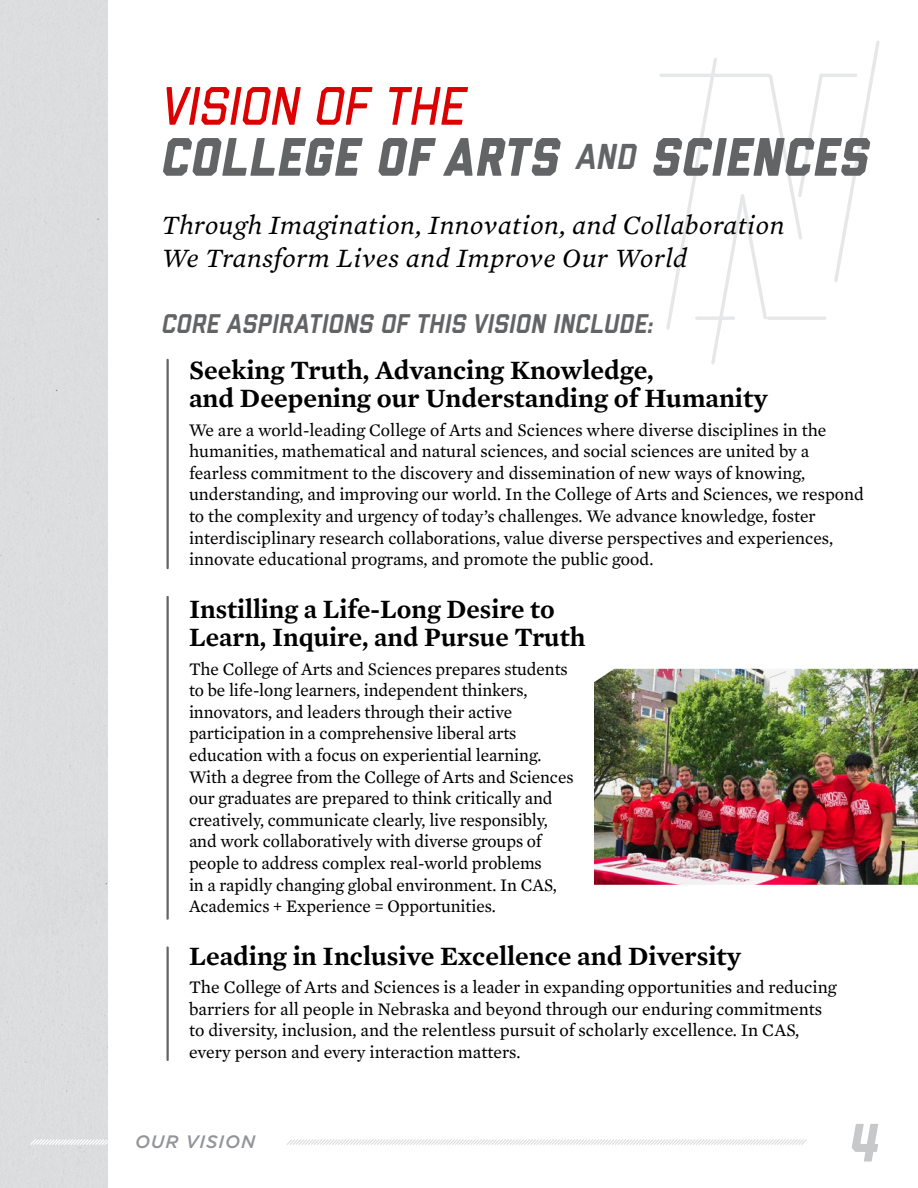
<style>
.page{position:relative;width:918px;height:1188px;background:#fff}
.page>*{position:absolute;margin:0;border:0;box-sizing:border-box;transform-origin:0 0}
.t1{font:italic 800 54px/51px "Liberator";letter-spacing:.02em;color:#636466}
.t2{font:italic 800 54px "Liberator";color:#c7c8ca}
.t3{font:600 27px/28.5px "Mercury Text G2";color:#000}
.t4{font:italic 27px/32.4px "Mercury Text G2";letter-spacing:.02em;color:#000}
.t5{font:italic 500 27px "Liberator";letter-spacing:.02em;color:#636466}
.t6{font:18px/21.6px "Mercury Text G2";color:#000}
.t7{font:italic 500 18px "Gotham";letter-spacing:.05em;color:#939598}
.s1{font-weight:300;color:#d00}
.s2{font-weight:500;font-size:36px}
</style>
<div class="page">
<svg style="left:287px;top:1139px;width:520px;height:6px"></svg>
<svg style="left:834px;top:41px;width:46px;height:241px"></svg>
<hr style="left:661px;top:74px;width:108px;height:3px;background:#e6e7e8">
<hr style="left:821px;top:74px;width:35px;height:3px;background:#e6e7e8">
<svg style="left:666px;top:58px;width:159px;height:306px"></svg>
<svg style="left:29px;top:1138px;width:79px;height:8px"></svg>
<hr style="left:166px;top:360px;width:3px;height:208px;background:#636466">
<hr style="left:166px;top:597px;width:3px;height:322px;background:#636466">
<hr style="left:166px;top:947px;width:3px;height:113px;background:#636466">
<img style="left:594px;top:669px;width:324px;height:216px">
<h1 class="t1" style="left:162px;top:80px;width:709px"><span class="s1">VISION OF THE<br></span>COLLEGE OF ARTS <span class="s2">AND</span> SCIENCES</h1>
<h2 class="t4" style="left:162px;top:208px;width:624px">Through Imagination, Innovation, and Collaboration<br>We Transform Lives and Improve Our World</h2>
<h2 class="t5" style="left:162px;top:309px;width:493px">CORE ASPIRATIONS OF THIS VISION INCLUDE:</h2>
<h2 class="t3" style="left:189px;top:354px;width:580px">Seeking Truth, Advancing Knowledge,<br>and Deepening our Understanding of Humanity</h2>
<p class="t6" style="left:189px;top:418px;width:677px">We are a world-leading College of Arts and Sciences where diverse disciplines in the humanities, mathematical and natural sciences, and social sciences are united by a fearless commitment to the discovery and dissemination of new ways of knowing, understanding, and improving our world. In the College of Arts and Sciences, we respond to the complexity and urgency of today’s challenges. We advance knowledge, foster interdisciplinary research collaborations, value diverse perspectives and experiences, innovate educational programs, and promote the public good.</p>
<h2 class="t3" style="left:189px;top:593px;width:398px">Instilling a Life-Long Desire to<br>Learn, Inquire, and Pursue Truth</h2>
<p class="t6" style="left:189px;top:657px;width:386px">The College of Arts and Sciences prepares students to be life-long learners, independent thinkers, innovators, and leaders through their active participation in a comprehensive liberal arts education with a focus on experiential learning.<br>With a degree from the College of Arts and Sciences our graduates are prepared to think critically and creatively, communicate clearly, live responsibly, and work collaboratively with diverse groups of people to address complex real-world problems<br>in a rapidly changing global environment. In CAS, Academics + Experience = Opportunities.</p>
<h2 class="t3" style="left:189px;top:940px;width:554px">Leading in Inclusive Excellence and Diversity</h2>
<p class="t6" style="left:189px;top:976px;width:649px">The College of Arts and Sciences is a leader in expanding opportunities and reducing barriers for all people in Nebraska and beyond through our enduring commitments to diversity, inclusion, and the relentless pursuit of scholarly excellence. In CAS, every person and every interaction matters.</p>
<p class="t7" style="left:135px;top:1130px;width:122px">OUR VISION</p>
<h1 class="t2" style="left:849px;top:1114px;width:31px">4</h1>
</div>
